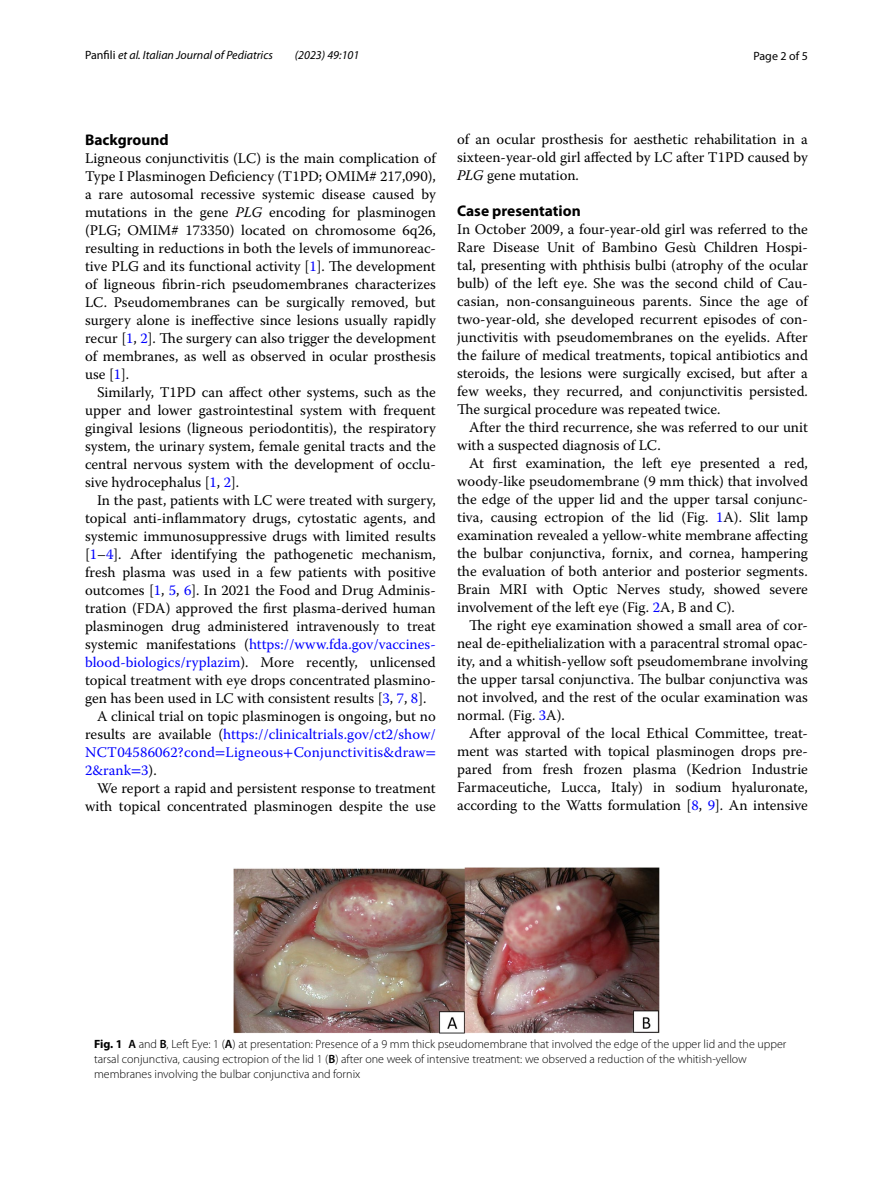
<style>
.page{position:relative;width:893px;height:1187px;background:#fff}
.page>*{position:absolute;margin:0;border:0;box-sizing:border-box;transform-origin:0 0}
.t1{font:700 15.45px "Myriad Pro";color:#000}
.t2{font:14.7px/18px "Warnock Pro";color:#000;text-align:justify}
.t3{font:14.7px "Warnock Pro";color:#00f}
.t4{font:300 12px/15px "Myriad Pro";color:#000}
.t5{font:italic 12px "Myriad Pro";color:#000}
.t6{font:12px "Myriad Pro";color:#000}
.s1{font-style:normal}
.s2{font-style:italic}
.s3{color:#00f}
.s4{color:#000}
.s5{font-family:"STIX"}
.s6{font-weight:700}
.s7{font-weight:600}
</style>
<div class="page">
<img style="left:234px;top:867px;width:425px;height:165px">
<p class="t5" style="left:85px;top:48px;width:189px"><span class="s1">Panfili</span> et al. Italian Journal of Pediatrics</p>
<p class="t5" style="left:295px;top:48px;width:66px">(2023) 49:101</p>
<p class="t6" style="left:753px;top:48px;width:56px">Page 2 of 5</p>
<p class="t1" style="left:85px;top:129px;width:85px">Background</p>
<p class="t2" style="left:85px;top:148px;width:352px">Ligneous conjunctivitis (LC) is the main complication of Type I Plasminogen Deficiency (T1PD; OMIM# 217,090), a rare autosomal recessive systemic disease caused by mutations in the gene <span class="s2">PLG</span> encoding for plasminogen (PLG; OMIM# 173350) located on chromosome 6q26, resulting in reductions in both the levels of immunoreac&shy;tive PLG and its functional activity [<span class="s3">1</span>]. The development of ligneous fibrin-rich pseudomembranes characterizes LC. Pseudomembranes can be surgically removed, but surgery alone is ineffective since lesions usually rapidly recur [<span class="s3">1</span>, <span class="s3">2</span>]. The surgery can also trigger the development of membranes, as well as observed in ocular prosthesis use [<span class="s3">1</span>].</p>
<p class="t2" style="left:85px;top:382px;width:352px;text-indent:12px">Similarly, T1PD can affect other systems, such as the upper and lower gastrointestinal system with frequent gingival lesions (ligneous periodontitis), the respiratory system, the urinary system, female genital tracts and the central nervous system with the development of occlu&shy;sive hydrocephalus [<span class="s3">1</span>, <span class="s3">2</span>].</p>
<p class="t2" style="left:97px;top:490px;width:340px">In the past, patients with LC were treated with surgery,</p>
<p class="t2" style="left:85px;top:508px;width:352px">topical anti-inflammatory drugs, cytostatic agents, and</p>
<p class="t2" style="left:85px;top:526px;width:352px">systemic immunosuppressive drugs with limited results</p>
<p class="t2" style="left:85px;top:544px;width:352px">[<span class="s3">1</span>–<span class="s3">4</span>]. After identifying the pathogenetic mechanism,</p>
<p class="t2" style="left:85px;top:562px;width:352px">fresh plasma was used in a few patients with positive</p>
<p class="t2" style="left:85px;top:580px;width:352px">outcomes [<span class="s3">1</span>, <span class="s3">5</span>, <span class="s3">6</span>]. In 2021 the Food and Drug Adminis-</p>
<p class="t2" style="left:85px;top:598px;width:352px">tration (FDA) approved the first plasma-derived human</p>
<p class="t2" style="left:85px;top:616px;width:352px">plasminogen drug administered intravenously to treat</p>
<p class="t3" style="left:85px;top:635px;width:352px"><span class="s4">systemic manifestations (</span>https://www.fda.gov/vaccines-</p>
<p class="t2" style="left:85px;top:652px;width:352px"><span class="s3">blood-biologics/ryplazim</span>). More recently, unlicensed</p>
<p class="t2" style="left:85px;top:670px;width:352px">topical treatment with eye drops concentrated plasmino-</p>
<p class="t2" style="left:85px;top:688px;width:343px">gen has been used in LC with consistent results [<span class="s3">3</span>, <span class="s3">7</span>, <span class="s3">8</span>].</p>
<p class="t2" style="left:97px;top:706px;width:340px">A clinical trial on topic plasminogen is ongoing, but no</p>
<p class="t3" style="left:85px;top:725px;width:352px"><span class="s4">results are available (</span>https://clinicaltrials.gov/ct2/show/</p>
<p class="t3" style="left:85px;top:743px;width:352px">NCT04586062?cond<span class="s5">=</span>Ligneous<span class="s5">+</span>Conjunctivitis&amp;draw<span class="s5">=</span></p>
<p class="t3" style="left:85px;top:761px;width:73px">2&amp;rank<span class="s5">=</span>3<span class="s4">).</span></p>
<p class="t2" style="left:97px;top:778px;width:340px">We report a rapid and persistent response to treatment</p>
<p class="t2" style="left:85px;top:796px;width:352px">with topical concentrated plasminogen despite the use</p>
<p class="t2" style="left:457px;top:130px;width:352px">of an ocular prosthesis for aesthetic rehabilitation in a sixteen-year-old girl affected by LC after T1PD caused by <span class="s2">PLG</span> gene mutation.</p>
<p class="t1" style="left:457px;top:200px;width:125px">Case presentation</p>
<p class="t2" style="left:457px;top:220px;width:352px">In October 2009, a four-year-old girl was referred to the Rare Disease Unit of Bambino Gesù Children Hospi&shy;tal, presenting with phthisis bulbi (atrophy of the ocular bulb) of the left eye. She was the second child of Cau&shy;casian, non-consanguineous parents. Since the age of two-year-old, she developed recurrent episodes of con&shy;junctivitis with pseudomembranes on the eyelids. After the failure of medical treatments, topical antibiotics and steroids, the lesions were surgically excised, but after a few weeks, they recurred, and conjunctivitis persisted.<br>The surgical procedure was repeated twice.</p>
<p class="t2" style="left:457px;top:418px;width:352px;text-indent:12px">After the third recurrence, she was referred to our unit with a suspected diagnosis of LC.</p>
<p class="t2" style="left:457px;top:454px;width:352px;text-indent:12px">At first examination, the left eye presented a red, woody-like pseudomembrane (9 mm thick) that involved the edge of the upper lid and the upper tarsal conjunc&shy;tiva, causing ectropion of the lid (Fig. <span class="s3">1</span>A). Slit lamp examination revealed a yellow-white membrane affecting the bulbar conjunctiva, fornix, and cornea, hampering the evaluation of both anterior and posterior segments.<br>Brain MRI with Optic Nerves study, showed severe involvement of the left eye (Fig. <span class="s3">2</span>A, B and C).</p>
<p class="t2" style="left:457px;top:616px;width:352px;text-indent:12px">The right eye examination showed a small area of cor&shy;neal de-epithelialization with a paracentral stromal opac&shy;ity, and a whitish-yellow soft pseudomembrane involving the upper tarsal conjunctiva. The bulbar conjunctiva was not involved, and the rest of the ocular examination was normal. (Fig. <span class="s3">3</span>A).</p>
<p class="t2" style="left:457px;top:724px;width:352px;text-indent:12px">After approval of the local Ethical Committee, treat&shy;ment was started with topical plasminogen drops pre&shy;pared from fresh frozen plasma (Kedrion Industrie Farmaceutiche, Lucca, Italy) in sodium hyaluronate, according to the Watts formulation [<span class="s3">8</span>, <span class="s3">9</span>]. An intensive</p>
<p class="t4" style="left:94px;top:1036px;width:694px"><span class="s6">Fig. 1</span> <span class="s7">A</span> and <span class="s7">B</span>, Left Eye: 1 (<span class="s7">A</span>) at presentation: Presence of a 9 mm thick pseudomembrane that involved the edge of the upper lid and the upper tarsal conjunctiva, causing ectropion of the lid 1 (<span class="s7">B</span>) after one week of intensive treatment: we observed a reduction of the whitish-yellow membranes involving the bulbar conjunctiva and fornix</p>
</div>
